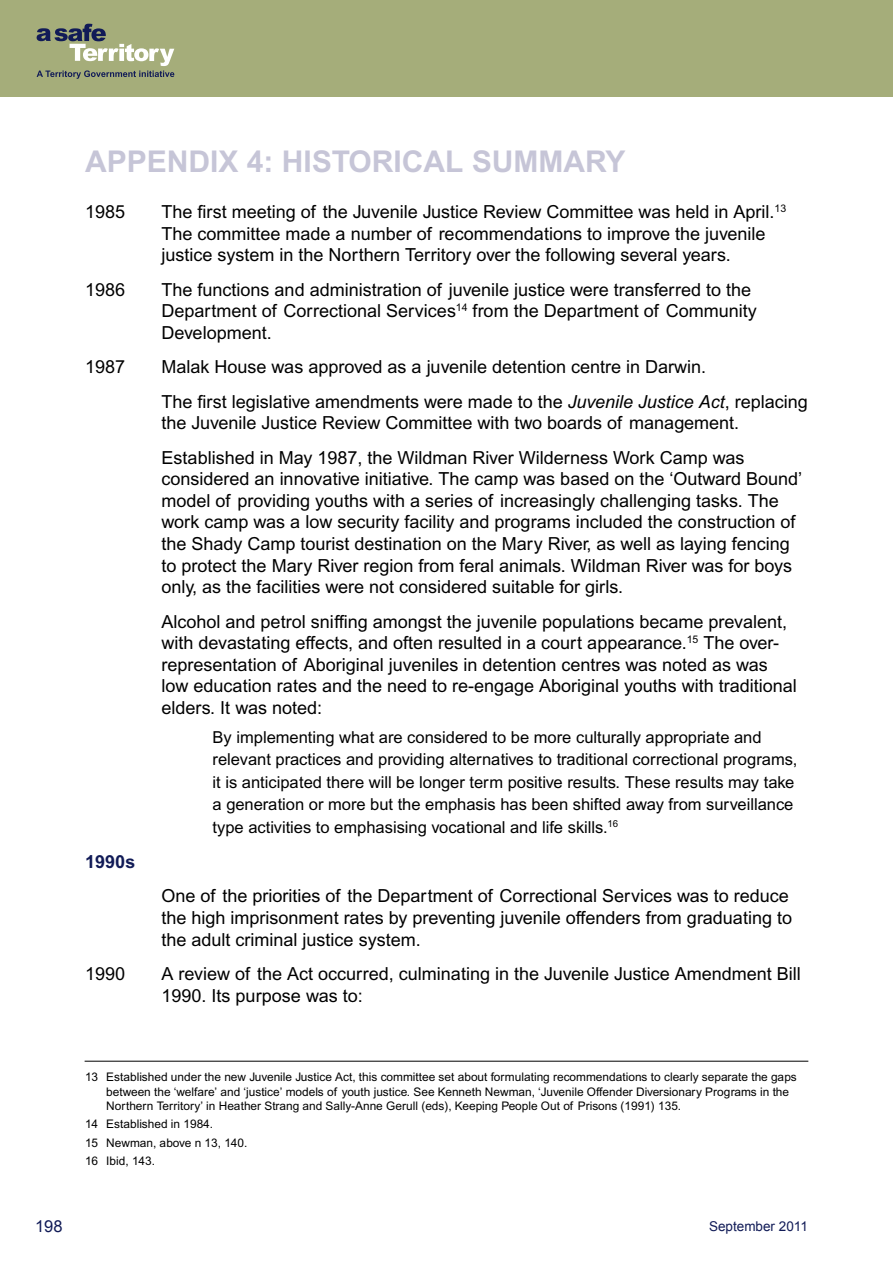
<style>
.page{position:relative;width:893px;height:1263px;background:#fff}
.page>*{position:absolute;margin:0;border:0;box-sizing:border-box;transform-origin:0 0}
.t1{font:700 30px "Arial SFMT";color:#c6c5d7}
.t2{font:18px/21.6px "Arial SFMT";color:#000}
.t3{font:700 18px "Arial SFMT";color:#111b57}
.t4{font:16.5px/22.5px "Arial SFMT";color:#000}
.t5{font:16.5px "Arial";color:#111b57}
.t6{font:13.5px "Arial";color:#111b57}
.t7{font:11.85px/14.2px "Arial SFMT";color:#000}
.s1{font-style:italic}
</style>
<div class="page">
<div style="left:0;top:0;width:893px;height:96px;background:#a5ad7a"></div>
<svg style="left:37px;top:24px;width:137px;height:55px"></svg>
<hr style="left:85px;top:1061px;width:723px;height:1px;background:#000">
<h1 class="t1" style="left:85px;top:144px;width:42px">APPENDIX</h1>
<h1 class="t1" style="left:247px;top:144px;width:76px">4: HISTORICAL</h1>
<h1 class="t1" style="left:472px;top:144px;width:23px">SUMMARY</h1>
<p class="t2" style="left:85px;top:201px;width:42px">1985</p>
<p class="t2" style="left:162px;top:201px;width:626px">The first meeting of the Juvenile Justice Review Committee was held in April.<sup>13<br></sup>The committee made a number of recommendations to improve the juvenile justice system in the Northern Territory over the following several years.</p>
<p class="t2" style="left:85px;top:278px;width:42px">1986</p>
<p class="t2" style="left:162px;top:278px;width:597px">The functions and administration of juvenile justice were transferred to the<br>Department of Correctional Services<sup>14</sup> from the Department of Community<br>Development.</p>
<p class="t2" style="left:85px;top:356px;width:42px">1987</p>
<p class="t2" style="left:162px;top:350px;width:648px;line-height:34.3px">Malak House was approved as a juvenile detention centre in Darwin.<br>The first legislative amendments were made to the <span class="s1">Juvenile Justice Act</span>, replacing</p>
<p class="t2" style="left:162px;top:406px;width:584px;line-height:34.3px">the Juvenile Justice Review Committee with two boards of management.<br>Established in May 1987, the Wildman River Wilderness Work Camp was</p>
<p class="t2" style="left:162px;top:468px;width:642px">considered an innovative initiative. The camp was based on the ‘Outward Bound’ model of providing youths with a series of increasingly challenging tasks. The work camp was a low security facility and programs included the construction of the Shady Camp tourist destination on the Mary River, as well as laying fencing to protect the Mary River region from feral animals. Wildman River was for boys only, as the facilities were not considered suitable for girls.</p>
<p class="t2" style="left:162px;top:610px;width:637px">Alcohol and petrol sniffing amongst the juvenile populations became prevalent, with devastating effects, and often resulted in a court appearance.<sup>15</sup> The over&shy;representation of Aboriginal juveniles in detention centres was noted as was low education rates and the need to re-engage Aboriginal youths with traditional elders. It was noted:</p>
<p class="t4" style="left:213px;top:726px;width:586px">By implementing what are considered to be more culturally appropriate and relevant practices and providing alternatives to traditional correctional programs, it is anticipated there will be longer term positive results. These results may take a generation or more but the emphasis has been shifted away from surveillance type activities to emphasising vocational and life skills.<sup>16</sup></p>
<p class="t3" style="left:85px;top:851px;width:52px">1990S</p>
<p class="t2" style="left:162px;top:885px;width:632px">One of the priorities of the Department of Correctional Services was to reduce the high imprisonment rates by preventing juvenile offenders from graduating to the adult criminal justice system.</p>
<p class="t2" style="left:85px;top:963px;width:42px">1990</p>
<p class="t2" style="left:162px;top:963px;width:641px">A review of the Act occurred, culminating in the Juvenile Justice Amendment Bill<br>1990. Its purpose was to:</p>
<p class="t7" style="left:106px;top:1070px;width:692px;text-indent:-21px">13 Established under the new Juvenile Justice Act, this committee set about formulating recommendations to clearly separate the gaps between the ‘welfare’ and ‘justice’ models of youth justice. See Kenneth Newman, ‘Juvenile Offender Diversionary Programs in the<br>Northern Territory’ in Heather Strang and Sally-Anne Gerull (eds), Keeping People Out of Prisons (1991) 135.</p>
<p class="t7" style="left:85px;top:1115px;width:164px;line-height:18.5px">14 Established in 1984.<br>15 Newman, above n 13, 140.<br>16 Ibid, 143.</p>
<p class="t5" style="left:35px;top:1215px;width:29px">198</p>
<p class="t6" style="left:709px;top:1217px;width:100px">September 2011</p>
</div>
